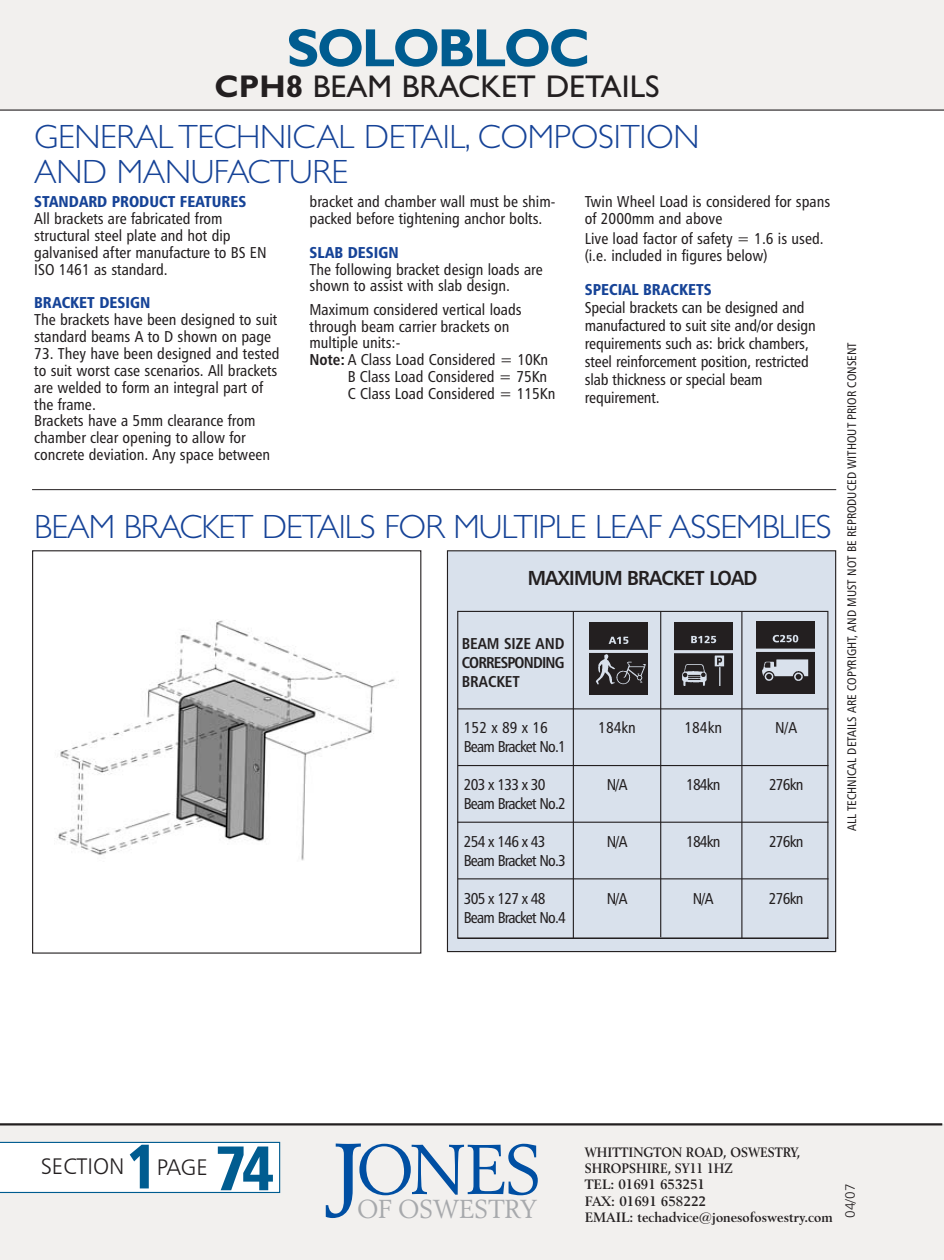
<style>
.page{position:relative;width:944px;height:1260px;background:#fff}
.page>*{position:absolute;margin:0;border:0;box-sizing:border-box;transform-origin:0 0}
.t1{font:69.98px "Revival 565 BT";color:#004fa3}
.t2{font:63px "Humanist 777 BT Black Condensed B";color:#005c90}
.t3{font:700 54px "Gill Sans";letter-spacing:-.045em;color:#005c90}
.t4{font:300 33.75px/34.9px "Gill Sans";letter-spacing:-.025em;color:#164397}
.t5{font:31.5px "Gill Sans";color:#231f20}
.t6{font:25.88px "Revival 565 BT";letter-spacing:-.03em;color:#a7a9ac}
.t7{font:22.5px "Humanist 777 BT Light B";color:#231f20}
.t8{font:20.25px "Humanist 777 BT Bold B";letter-spacing:-.04em;color:#231f20;scale:.95 1}
.t9{font:15.75px/16.9px "Humanist 777 BT Roman Condensed B";color:#231f20}
.t10{font:15.75px "Humanist 777 BT Black Condensed B";color:#164397}
.t11{font:15.75px "Humanist 777 BT Roman Condensed B";letter-spacing:-.05em;color:#231f20}
.t12{font:15.75px/18.9px "Humanist 777 BT Bold Condensed B";color:#231f20;text-align:justify}
.t13{font:700 13.5px/16.2px "Revival 565 BT";color:#231f20;scale:.9 1}
.t14{font:13.5px "Humanist 777 BT Light B";color:#231f20}
.t15{font:12.38px "Humanist 777 BT Roman Condensed B";color:#231f20}
.s1{font-weight:700}
.s2{font-family:"Humanist 777 BT Bold Condensed B"}
.s3{font-family:"Humanist 777 BT Bold B"}
.s4{font-size:103.27px}
</style>
<div class="page">
<div style="left:0;top:1124px;width:943px;height:136px;background:#f2f0ee"></div>
<div style="left:0;top:0;width:943px;height:110px;background:#f2f0ee"></div>
<hr style="left:0;top:1123px;width:942px;height:2px;background:#231f20">
<div style="left:0;top:1142px;width:280px;height:51px;background:#fff"></div>
<hr style="left:0;top:109px;width:943px;height:2px;background:#231f20">
<hr style="left:32px;top:489px;width:804px;height:1px;background:#231f20">
<img style="left:57px;top:620px;width:338px;height:241px">
<div style="left:32px;top:550px;width:389px;height:403px;border:1px solid #231f20"></div>
<div style="left:447px;top:551px;width:388px;height:400px;background:#d9e1ec"></div>
<div style="left:447px;top:550px;width:389px;height:402px;border:1px solid #231f20"></div>
<div style="left:457px;top:611px;width:371px;height:327px;border:1px solid #231f20"></div>
<hr style="left:572px;top:611px;width:2px;height:327px;background:#231f20">
<hr style="left:660px;top:611px;width:1px;height:326px;background:#231f20">
<hr style="left:741px;top:611px;width:1px;height:327px;background:#231f20">
<hr style="left:458px;top:708px;width:370px;height:1px;background:#231f20">
<hr style="left:458px;top:765px;width:370px;height:1px;background:#231f20">
<hr style="left:457px;top:821px;width:371px;height:2px;background:#231f20">
<hr style="left:458px;top:878px;width:370px;height:1px;background:#231f20">
<hr style="left:458px;top:938px;width:370px;height:1px;background:#231f20">
<img style="left:589px;top:622px;width:58px;height:72px">
<img style="left:674px;top:622px;width:58px;height:72px">
<img style="left:756px;top:621px;width:58px;height:73px">
<h3 class="t3" style="left:286px;top:29px;width:305px">SOLOBLOC</h3>
<h3 class="t5" style="left:214px;top:75px;width:446px"><span class="s1">CPH8</span> BEAM BRACKET DETAILS</h3>
<h3 class="t4" style="left:34px;top:123px;width:666px">GENERAL TECHNICAL DETAIL, COMPOSITION<br>AND MANUFACTURE</h3>
<p class="t10" style="left:34px;top:195px;width:213px">STANDARD PRODUCT FEATURES</p>
<p class="t9" style="left:34px;top:211px;width:234px">All brackets are fabricated from structural steel plate and hot dip galvanised after manufacture to BS EN<br>ISO 1461 as standard.</p>
<p class="t10" style="left:34px;top:296px;width:117px">BRACKET DESIGN</p>
<p class="t9" style="left:34px;top:313px;width:244px">The brackets have been designed to suit standard beams A to D shown on page</p>
<p class="t9" style="left:34px;top:346px;width:247px">73. They have been designed and tested to suit worst case scenarios. All brackets are welded to form an integral part of the frame.<br>Brackets have a 5mm clearance from chamber clear opening to allow for concrete deviation. Any space between</p>
<p class="t9" style="left:584px;top:194px;width:247px">Twin Wheel Load is considered for spans of 2000mm and above</p>
<p class="t9" style="left:584px;top:231px;width:240px">Live load factor of safety = 1.6 is used. (i.e. included in figures below)</p>
<p class="t10" style="left:584px;top:283px;width:128px">SPECIAL BRACKETS</p>
<p class="t9" style="left:584px;top:299px;width:232px;line-height:18px">Special brackets can be designed and manufactured to suit site and/or design requirements such as: brick chambers, steel reinforcement position, restricted slab thickness or special beam requirement.</p>
<p class="t9" style="left:309px;top:194px;width:247px">bracket and chamber wall must be shim&shy;packed before tightening anchor bolts.</p>
<p class="t10" style="left:309px;top:246px;width:91px">SLAB DESIGN</p>
<p class="t9" style="left:309px;top:262px;width:235px">The following bracket design loads are shown to assist with slab design.</p>
<p class="t9" style="left:309px;top:302px;width:213px">Maximum considered vertical loads</p>
<p class="t9" style="left:309px;top:319px;width:201px">through beam carrier brackets on</p>
<p class="t9" style="left:309px;top:336px;width:92px">multiple units:-</p>
<p class="t9" style="left:309px;top:353px;width:240px"><span class="s2">Note</span><span class="s3">:</span> A Class Load Considered = 10Kn</p>
<p class="t9" style="left:348px;top:370px;width:201px">B Class Load Considered = 75Kn</p>
<p class="t9" style="left:348px;top:386px;width:209px">C Class Load Considered = 115Kn</p>
<h3 class="t4" style="left:34px;top:512px;width:798px">BEAM BRACKET DETAILS FOR MULTIPLE LEAF ASSEMBLIES</h3>
<p class="t8" style="left:527px;top:569px;width:243px">MAXIMUM BRACKET LOAD</p>
<p class="t12" style="left:461px;top:636px;width:104px">BEAM SIZE AND CORRESPONDING BRACKET</p>
<p class="t9" style="left:464px;top:721px;width:85px">152 x 89 x 16</p>
<p class="t9" style="left:598px;top:721px;width:39px">184kn</p>
<p class="t9" style="left:684px;top:721px;width:39px">184kn</p>
<p class="t9" style="left:775px;top:721px;width:24px">N/A</p>
<p class="t11" style="left:464px;top:740px;width:103px">Beam Bracket No.1</p>
<p class="t9" style="left:464px;top:777px;width:83px">203 x 133 x 30</p>
<p class="t9" style="left:606px;top:777px;width:22px">N/A</p>
<p class="t9" style="left:686px;top:777px;width:36px">184kn</p>
<p class="t9" style="left:768px;top:777px;width:36px">276kn</p>
<p class="t11" style="left:464px;top:797px;width:103px">Beam Bracket No.2</p>
<p class="t9" style="left:464px;top:834px;width:83px">254 x 146 x 43</p>
<p class="t9" style="left:606px;top:834px;width:22px">N/A</p>
<p class="t9" style="left:686px;top:834px;width:36px">184kn</p>
<p class="t9" style="left:768px;top:834px;width:36px">276kn</p>
<p class="t11" style="left:464px;top:854px;width:103px">Beam Bracket No.3</p>
<p class="t9" style="left:464px;top:891px;width:83px">305 x 127 x 48</p>
<p class="t9" style="left:606px;top:891px;width:22px">N/A</p>
<p class="t9" style="left:692px;top:891px;width:22px">N/A</p>
<p class="t9" style="left:768px;top:891px;width:36px">276kn</p>
<p class="t11" style="left:464px;top:911px;width:103px">Beam Bracket No.4</p>
<p class="t15" style="left:846px;top:831px;width:490px;rotate:-90deg">ALL TECHNICAL DETAILS ARE COPYRIGHT, AND MUST NOT BE REPRODUCED WITHOUT PRIOR CONSENT</p>
<h2 class="t2" style="left:126px;top:1141px;width:35px">1</h2>
<h3 class="t7" style="left:41px;top:1157px;width:85px">SECTION</h3>
<h3 class="t7" style="left:157px;top:1158px;width:52px">PAGE</h3>
<h2 class="t2" style="left:215px;top:1143px;width:61px">74</h2>
<h1 class="t1" style="left:325px;top:1137px;width:220px"><span class="s4">J</span>ONES</h1>
<h3 class="t6" style="left:357px;top:1197px;width:181px">OF OSWESTRY</h3>
<p class="t13" style="left:584px;top:1145px;width:277px">WHITTINGTON ROAD, OSWESTRY,<br>SHROPSHIRE, SY11 1HZ<br>TEL: 01691 653251<br>FAX: 01691 658222<br>EMAIL: techadvice@jonesofoswestry.com</p>
<p class="t14" style="left:844px;top:1218px;width:35px;rotate:-90deg">04/07</p>
</div>
